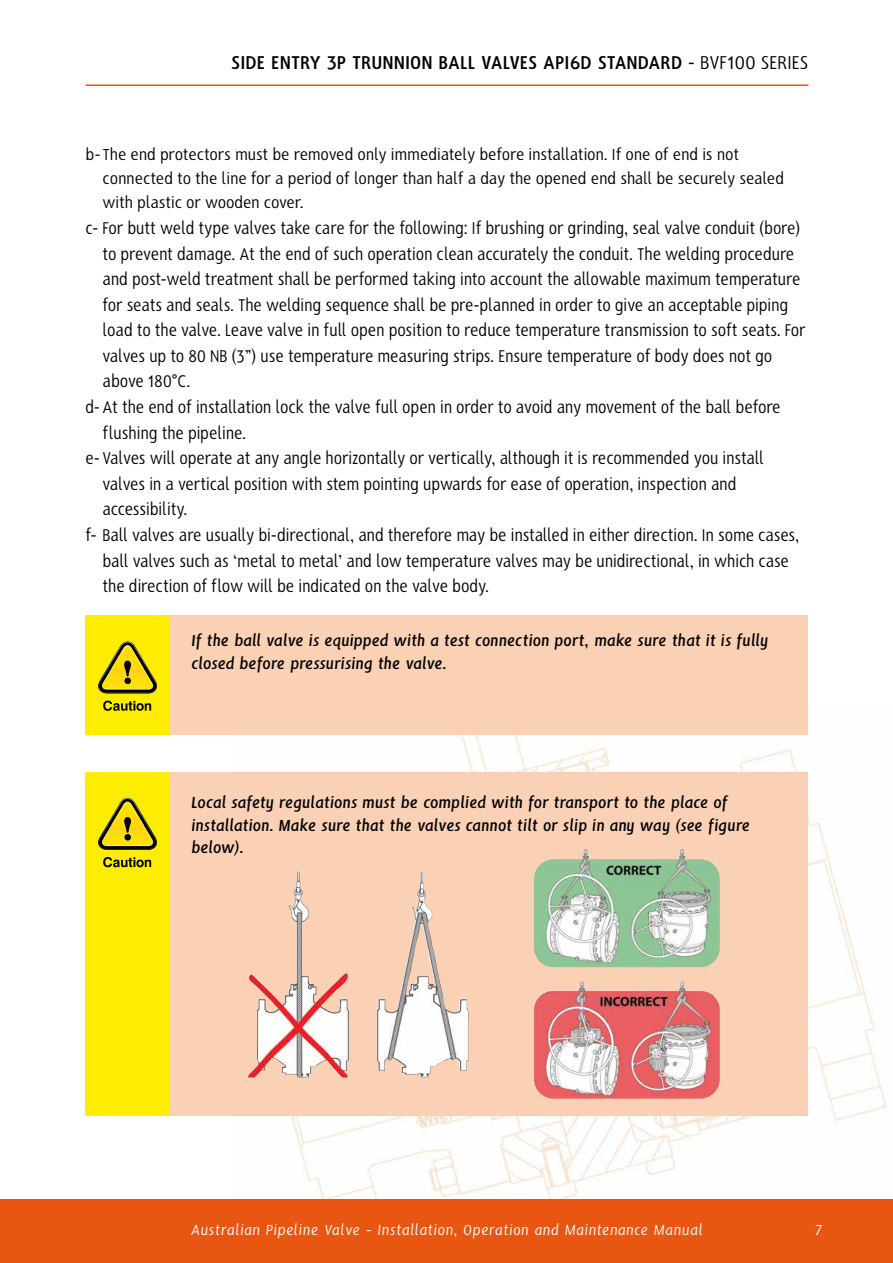
<style>
.page{position:relative;width:893px;height:1263px;background:#fff}
.page>*{position:absolute;margin:0;border:0;box-sizing:border-box;transform-origin:0 0}
.t1{font:700 21px "HS Sans";color:#000}
.t2{font:19.2px "HS Sans";letter-spacing:-.01em;color:#000;scale:.94 1}
.t3{font:italic 700 18px/22.5px "HS Sans";color:#000}
.t4{font:18px/24px "HS Sans";letter-spacing:-.005em;color:#000}
.t5{font:italic 16.5px "HS Sans";letter-spacing:.035em;color:#fff}
.t6{font:16.5px "HS Sans";color:#fff}
.s1{font-weight:400}
.s2{font-size:18px}
</style>
<div class="page">
<img style="left:234px;top:735px;width:653px;height:464px">
<div style="left:0;top:1199px;width:893px;height:64px;background:#e85611"></div>
<hr style="left:86px;top:84px;width:722px;height:2px;background:#e85611">
<div style="left:85px;top:616px;width:85px;height:119px;background:#ffed00"></div>
<svg style="left:98px;top:641px;width:59px;height:52px"></svg>
<svg style="left:103px;top:701px;width:48px;height:10px"></svg>
<div style="left:170px;top:616px;width:638px;height:119px;background:#fad1b4"></div>
<div style="left:85px;top:772px;width:85px;height:343px;background:#ffed00"></div>
<svg style="left:98px;top:798px;width:59px;height:52px"></svg>
<svg style="left:103px;top:857px;width:48px;height:10px"></svg>
<div style="left:170px;top:772px;width:638px;height:343px;background:#fad1b4"></div>
<img style="left:249px;top:872px;width:220px;height:205px">
<img style="left:534px;top:849px;width:186px;height:250px">
<p class="t1" style="left:231px;top:51px;width:579px">SIDE ENTRY 3P TRUNNION BALL VALVES API6D STANDARD <span class="s1">- BVF100 SERIES</span></p>
<p class="t4" style="left:103px;top:143px;width:683px;text-indent:-17px">b- The end protectors must be removed only immediately before installation. If one of end is not connected to the line for a period of longer than half a day the opened end shall be securely sealed with plastic or wooden cover.</p>
<p class="t2" style="left:86px;top:218px;width:762px">c- For butt weld type valves take care for the following: If brushing or grinding, seal valve conduit (bore)</p>
<p class="t2" style="left:103px;top:244px;width:737px">to prevent damage. At the end of such operation clean accurately the conduit. The welding procedure</p>
<p class="t2" style="left:103px;top:269px;width:744px">and post-weld treatment shall be performed taking into account the allowable maximum temperature</p>
<p class="t2" style="left:103px;top:295px;width:731px">for seats and seals. The welding sequence shall be pre-planned in order to give an acceptable piping</p>
<p class="t2" style="left:103px;top:320px;width:749px">load to the valve. Leave valve in full open position to reduce temperature transmission to soft seats. For</p>
<p class="t2" style="left:103px;top:346px;width:714px">valves up to 80 NB (3”) use temperature measuring strips. Ensure temperature of body does not go</p>
<p class="t2" style="left:103px;top:372px;width:95px">above 180<span class="s2">°</span>C.</p>
<p class="t2" style="left:86px;top:397px;width:741px">d-At the end of installation lock the valve full open in order to avoid any movement of the ball before</p>
<p class="t2" style="left:103px;top:423px;width:154px">flushing the pipeline.</p>
<p class="t2" style="left:86px;top:448px;width:723px">e- Valves will operate at any angle horizontally or vertically, although it is recommended you install</p>
<p class="t2" style="left:103px;top:474px;width:676px">valves in a vertical position with stem pointing upwards for ease of operation, inspection and</p>
<p class="t2" style="left:103px;top:500px;width:92px">accessibility.</p>
<p class="t2" style="left:86px;top:525px;width:761px">f- Ball valves are usually bi-directional, and therefore may be installed in either direction. In some cases,</p>
<p class="t2" style="left:103px;top:551px;width:732px">ball valves such as ‘metal to metal’ and low temperature valves may be unidirectional, in which case</p>
<p class="t2" style="left:103px;top:576px;width:413px">the direction of flow will be indicated on the valve body.</p>
<p class="t3" style="left:191px;top:630px;width:579px">If the ball valve is equipped with a test connection port, make sure that it is fully closed before pressurising the valve.</p>
<p class="t3" style="left:191px;top:792px;width:561px">Local safety regulations must be complied with for transport to the place of installation. Make sure that the valves cannot tilt or slip in any way (see figure below).</p>
<p class="t5" style="left:191px;top:1222px;width:513px">Australian Pipeline Valve - Installation, Operation and Maintenance Manual</p>
<p class="t6" style="left:815px;top:1222px;width:9px">7</p>
</div>
